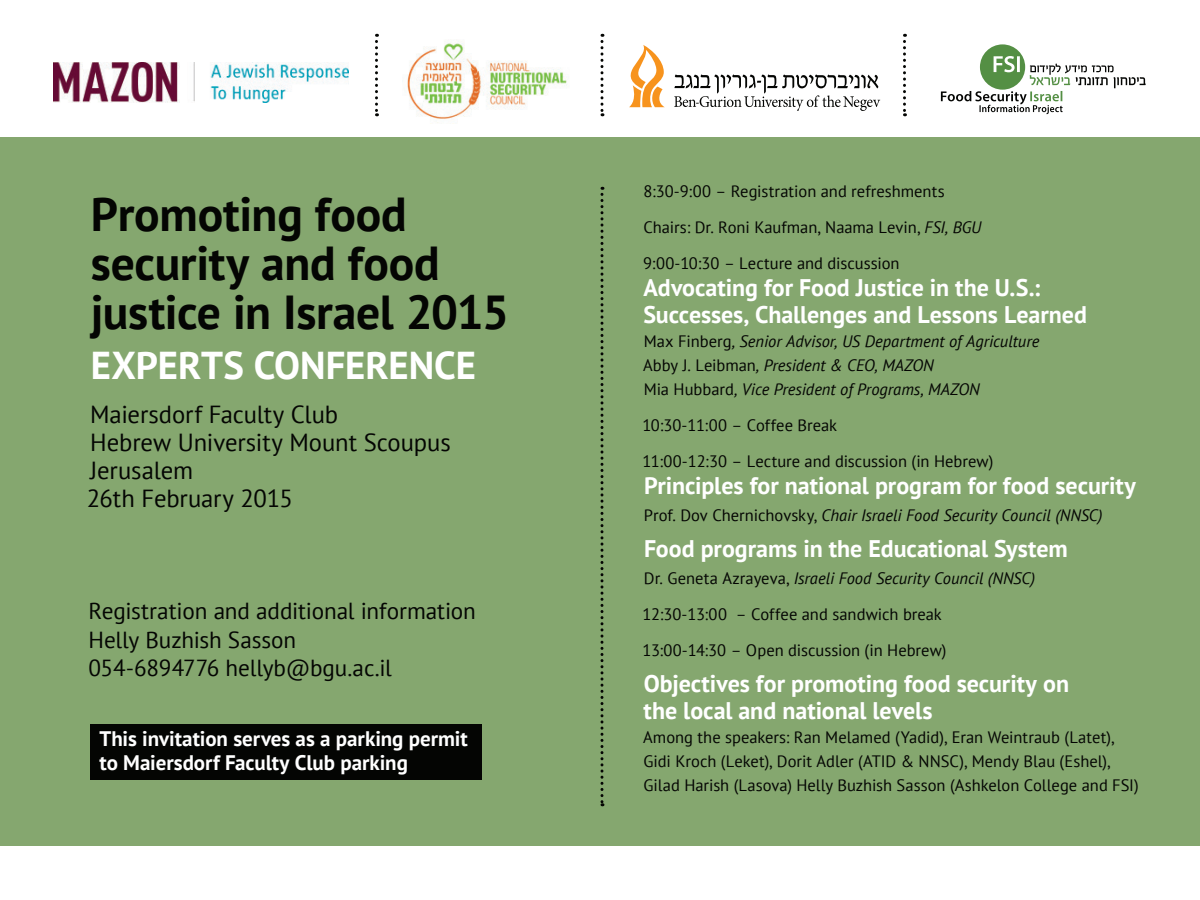
<style>
.page{position:relative;width:1200px;height:900px;background:#fff}
.page>*{position:absolute;margin:0;border:0;box-sizing:border-box;transform-origin:0 0}
.t1{font:700 47.55px/49.3px "PT Sans";letter-spacing:-.005em;color:#040503}
.t2{font:700 38.85px "PT Sans";color:#fff}
.t3{font:24.75px/28.2px "PT Sans";letter-spacing:-.005em;color:#040503}
.t4{font:700 24px/27px "PT Sans";letter-spacing:-.005em;color:#fff}
.t5{font:23.25px/28.5px "PT Sans";letter-spacing:-.005em;color:#040503}
.t6{font:700 21px/24px "PT Sans";letter-spacing:-.005em;color:#fff}
.t7{font:16.5px/36px "PT Sans";color:#040503}
.t8{font:italic 16.5px/24px "PT Sans";color:#040503}
.s1{font-style:italic}
.s2{font-style:normal}
</style>
<div class="page">
<div style="left:0;top:137px;width:1200px;height:709px;background:#85a76f"></div>
<svg style="left:941px;top:44px;width:205px;height:70px"></svg>
<svg style="left:601px;top:187px;width:3px;height:619px"></svg>
<svg style="left:903px;top:34px;width:3px;height:82px"></svg>
<svg style="left:601px;top:34px;width:3px;height:82px"></svg>
<svg style="left:375px;top:34px;width:3px;height:82px"></svg>
<svg style="left:674px;top:74px;width:206px;height:37px"></svg>
<svg style="left:629px;top:45px;width:36px;height:62px"></svg>
<img style="left:404px;top:43px;width:163px;height:80px">
<img style="left:54px;top:62px;width:294px;height:41px">
<div style="left:90px;top:724px;width:392px;height:56px;background:#040503"></div>
<h1 class="t1" style="left:91px;top:188px;width:420px">Promoting food security and food justice in Israel 2015</h1>
<h2 class="t2" style="left:91px;top:339px;width:387px">EXPERTS CONFERENCE</h2>
<h3 class="t3" style="left:87px;top:399px;width:365px">Maiersdorf Faculty Club<br>Hebrew University Mount Scoupus<br>Jerusalem<br>26th February 2015</h3>
<h3 class="t5" style="left:88px;top:596px;width:389px">Registration and additional information<br>Helly Buzhish Sasson<br>054-6894776 hellyb@bgu.ac.il</h3>
<p class="t6" style="left:99px;top:726px;width:370px">This invitation serves as a parking permit to Maiersdorf Faculty Club parking</p>
<p class="t7" style="left:643px;top:173px;width:340px">8:30-9:00 – Registration and refreshments<br>Chairs: Dr. Roni Kaufman, Naama Levin, <span class="s1">FSI, BGU<br></span>9:00-10:30 – Lecture and discussion</p>
<h3 class="t4" style="left:643px;top:273px;width:445px">Advocating for Food Justice in the U.S.:<br>Successes, Challenges and Lessons Learned</h3>
<p class="t8" style="left:643px;top:329px;width:398px"><span class="s2">Max Finberg</span>, Senior Advisor, US Department of Agriculture<br><span class="s2">Abby J. Leibman</span>, President &amp; CEO, MAZON<br><span class="s2">Mia Hubbard</span>, Vice President of Programs, MAZON</p>
<p class="t7" style="left:642px;top:407px;width:353px">10:30-11:00 – Coffee Break<br>11:00-12:30 – Lecture and discussion (in Hebrew)</p>
<h3 class="t4" style="left:644px;top:471px;width:493px">Principles for national program for food security</h3>
<p class="t8" style="left:644px;top:503px;width:460px"><span class="s2">Prof. Dov Chernichovsky,</span> Chair Israeli Food Security Council (NNSC)</p>
<h3 class="t4" style="left:644px;top:534px;width:425px">Food programs in the Educational System</h3>
<p class="t7" style="left:642px;top:560px;width:394px">Dr. Geneta Azrayeva, <span class="s1">Israeli Food Security Council (NNSC)<br></span>12:30-13:00 – Coffee and sandwich break<br>13:00-14:30 – Open discussion (in Hebrew)</p>
<h3 class="t4" style="left:644px;top:669px;width:427px">Objectives for promoting food security on the local and national levels</h3>
<p class="t7" style="left:643px;top:725px;width:497px;line-height:24px">Among the speakers: Ran Melamed (Yadid), Eran Weintraub (Latet),<br>Gidi Kroch (Leket), Dorit Adler (ATID &amp; NNSC), Mendy Blau (Eshel),<br>Gilad Harish (Lasova) Helly Buzhish Sasson (Ashkelon College and FSI)</p>
</div>
